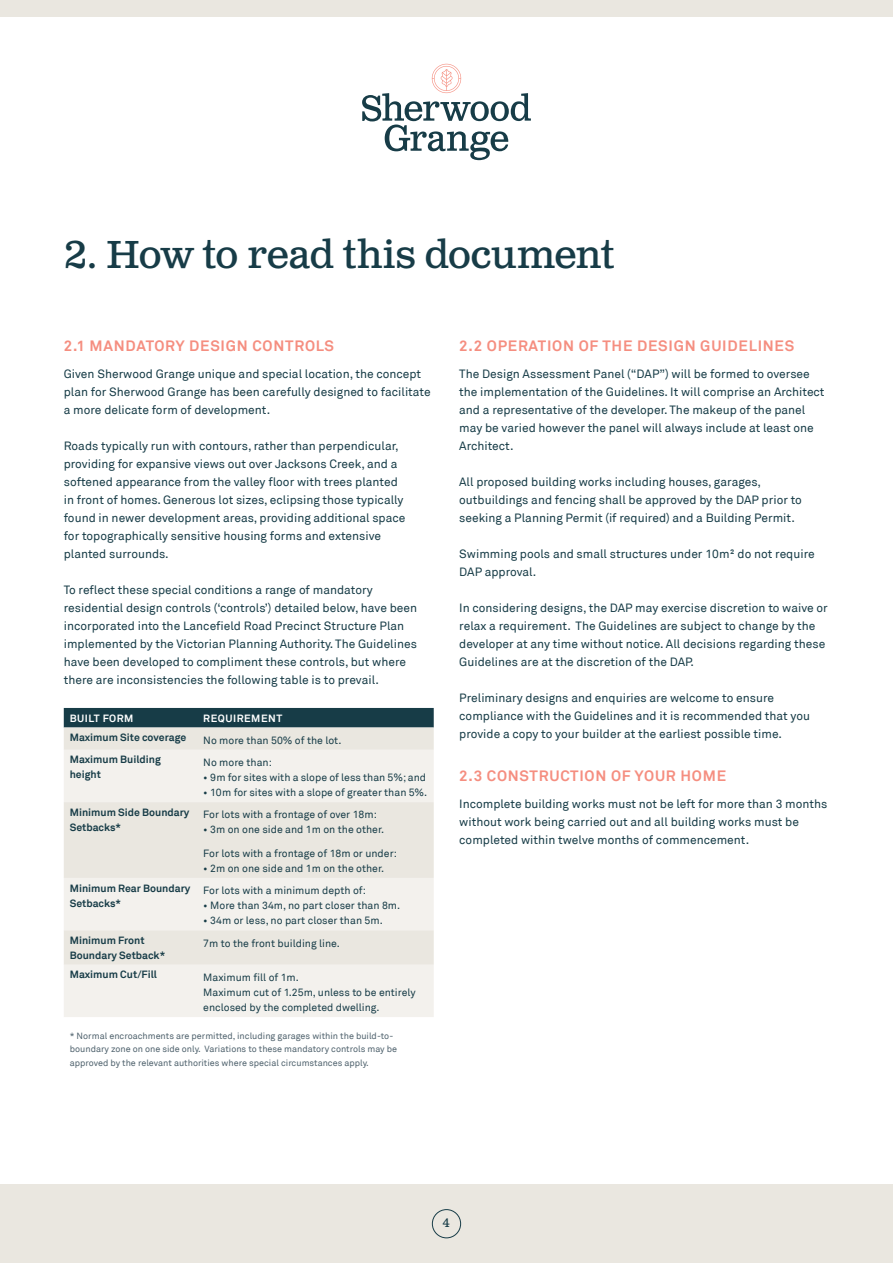
<style>
.page{position:relative;width:893px;height:1263px;background:#fff}
.page>*{position:absolute;margin:0;border:0;box-sizing:border-box;transform-origin:0 0}
.t1{font:39px "Clarendon Text Pro";letter-spacing:-.01em;color:#173c47}
.t2{font:700 15px "Akkurat";letter-spacing:.05em;color:#f58e80}
.t3{font:12.3px "Clarendon Text Pro";color:#173c47}
.t4{font:12px/18px "Akkurat";color:#173c47}
.t5{font:10.5px/15px "Akkurat";color:#173c47}
.t6{font:700 10.5px/15px "Akkurat";color:#173c47}
.t7{font:700 10.5px "Akkurat";letter-spacing:.05em;color:#fff}
.t8{font:9px/13.5px "Akkurat";color:#4f626d}
</style>
<div class="page">
<div style="left:0;top:1184px;width:893px;height:79px;background:#eae7e0"></div>
<div style="left:0;top:0;width:893px;height:16px;background:#eae7e0"></div>
<div style="left:432px;top:1209px;width:29px;height:29px;border:1px solid #173c47;border-radius:50%"></div>
<svg style="left:362px;top:64px;width:169px;height:96px"></svg>
<div style="left:64px;top:708px;width:370px;height:19px;background:#173c47"></div>
<div style="left:64px;top:727px;width:370px;height:23px;background:#eae7e0"></div>
<svg style="left:64px;top:750px;width:370px;height:267px;background:#efece7"></svg>
<h1 class="t1" style="left:64px;top:230px;width:552px">2. How to read this document</h1>
<p class="t2" style="left:64px;top:337px;width:272px">2.1 MANDATORY DESIGN CONTROLS</p>
<p class="t4" style="left:64px;top:365px;width:368px">Given Sherwood Grange unique and special location, the concept plan for Sherwood Grange has been carefully designed to facilitate a more delicate form of development.</p>
<p class="t4" style="left:64px;top:437px;width:343px">Roads typically run with contours, rather than perpendicular, providing for expansive views out over Jacksons Creek, and a softened appearance from the valley floor with trees planted in front of homes. Generous lot sizes, eclipsing those typically found in newer development areas, providing additional space for topographically sensitive housing forms and extensive planted surrounds.</p>
<p class="t4" style="left:64px;top:581px;width:355px">To reflect these special conditions a range of mandatory residential design controls (‘controls’) detailed below, have been incorporated into the Lancefield Road Precinct Structure Plan implemented by the Victorian Planning Authority. The Guidelines have been developed to compliment these controls, but where there are inconsistencies the following table is to prevail.</p>
<p class="t7" style="left:70px;top:711px;width:65px">BUILT FORM</p>
<p class="t7" style="left:203px;top:711px;width:80px">REQUIREMENT</p>
<p class="t6" style="left:70px;top:730px;width:118px">Maximum Site coverage</p>
<p class="t5" style="left:203px;top:733px;width:140px">No more than 50% of the lot.</p>
<p class="t6" style="left:70px;top:752px;width:93px">Maximum Building height</p>
<p class="t5" style="left:203px;top:755px;width:70px">No more than:</p>
<p class="t5" style="left:203px;top:770px;width:224px">• 9m for sites with a slope of less than 5%; and</p>
<p class="t5" style="left:203px;top:785px;width:225px">• 10m for sites with a slope of greater than 5%.</p>
<p class="t6" style="left:70px;top:804px;width:121px">Minimum Side Boundary<br>Setbacks*</p>
<p class="t5" style="left:203px;top:807px;width:175px">For lots with a frontage of over 18m:</p>
<p class="t5" style="left:203px;top:822px;width:182px">• 3m on one side and 1m on the other.</p>
<p class="t5" style="left:203px;top:846px;width:195px">For lots with a frontage of 18m or under:</p>
<p class="t5" style="left:203px;top:861px;width:182px">• 2m on one side and 1m on the other.</p>
<p class="t6" style="left:70px;top:880px;width:122px">Minimum Rear Boundary<br>Setbacks*</p>
<p class="t5" style="left:203px;top:883px;width:164px">For lots with a minimum depth of:</p>
<p class="t5" style="left:203px;top:898px;width:198px">• More than 34m, no part closer than 8m.</p>
<p class="t5" style="left:203px;top:913px;width:181px">• 34m or less, no part closer than 5m.</p>
<p class="t6" style="left:70px;top:933px;width:97px">Minimum Front<br>Boundary Setback*</p>
<p class="t5" style="left:203px;top:935px;width:138px">7m to the front building line.</p>
<p class="t6" style="left:70px;top:967px;width:89px">Maximum Cut/Fill</p>
<p class="t5" style="left:203px;top:970px;width:214px">Maximum fill of 1m.<br>Maximum cut of 1.25m, unless to be entirely enclosed by the completed dwelling.</p>
<p class="t8" style="left:70px;top:1029px;width:329px">* Normal encroachments are permitted, including garages within the build-to&shy;boundary zone on one side only. Variations to these mandatory controls may be approved by the relevant authorities where special circumstances apply.</p>
<p class="t2" style="left:459px;top:337px;width:336px">2.2 OPERATION OF THE DESIGN GUIDELINES</p>
<p class="t4" style="left:459px;top:365px;width:367px">The Design Assessment Panel (“DAP”) will be formed to oversee the implementation of the Guidelines. It will comprise an Architect and a representative of the developer. The makeup of the panel may be varied however the panel will always include at least one Architect.</p>
<p class="t4" style="left:459px;top:473px;width:344px">All proposed building works including houses, garages, outbuildings and fencing shall be approved by the DAP prior to seeking a Planning Permit (if required) and a Building Permit.</p>
<p class="t4" style="left:459px;top:545px;width:357px">Swimming pools and small structures under 10m² do not require<br>DAP approval.</p>
<p class="t4" style="left:459px;top:599px;width:370px">In considering designs, the DAP may exercise discretion to waive or relax a requirement. The Guidelines are subject to change by the developer at any time without notice. All decisions regarding these Guidelines are at the discretion of the DAP.</p>
<p class="t4" style="left:459px;top:689px;width:352px">Preliminary designs and enquiries are welcome to ensure compliance with the Guidelines and it is recommended that you provide a copy to your builder at the earliest possible time.</p>
<p class="t2" style="left:459px;top:767px;width:268px">2.3 CONSTRUCTION OF YOUR HOME</p>
<p class="t4" style="left:459px;top:795px;width:370px">Incomplete building works must not be left for more than 3 months without work being carried out and all building works must be completed within twelve months of commencement.</p>
<p class="t3" style="left:443px;top:1215px;width:9px">4</p>
</div>
